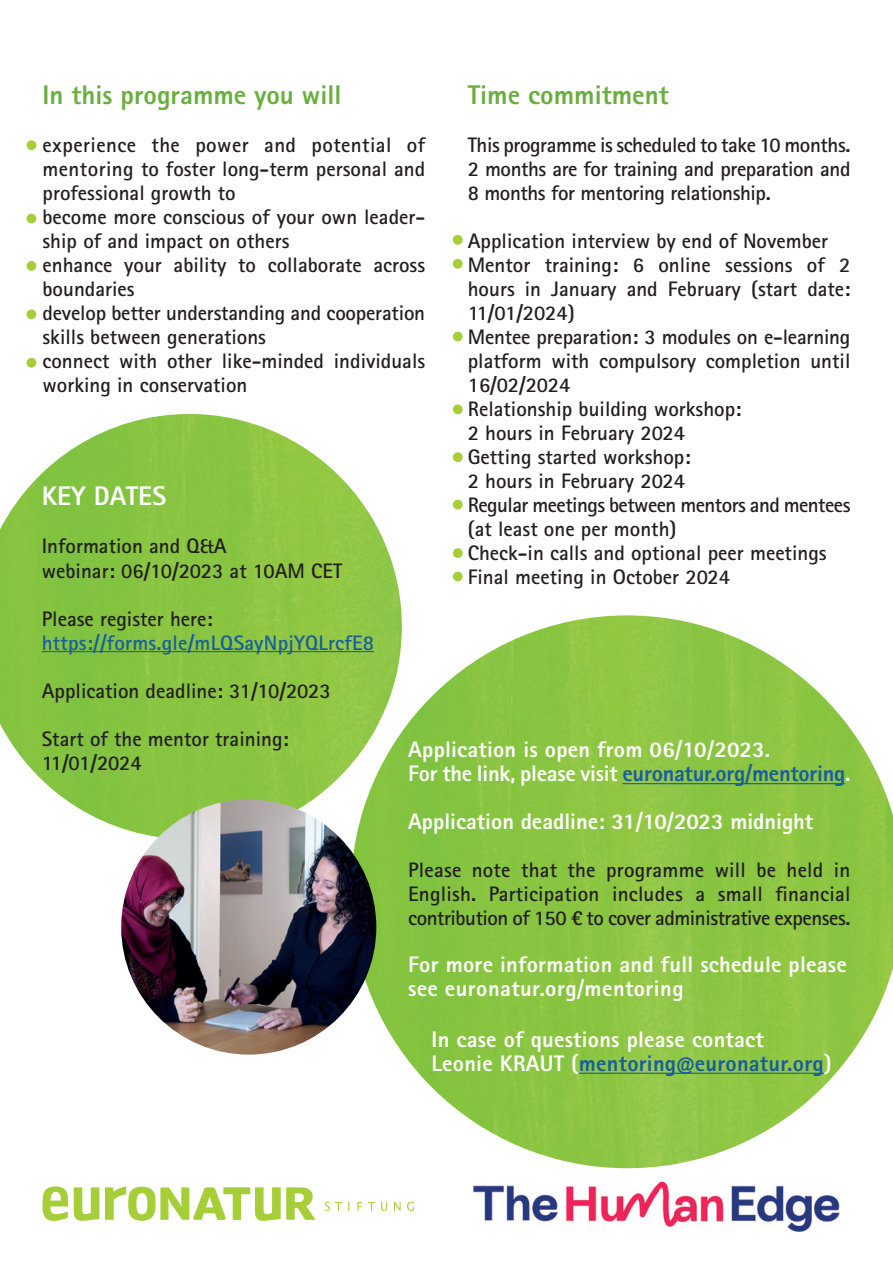
<style>
.page{position:relative;width:893px;height:1263px;background:#fff}
.page>*{position:absolute;margin:0;border:0;box-sizing:border-box;transform-origin:0 0}
.t1{font:800 27px "Rotis Sans Serif Pro";color:#69af3d}
.t2{font:800 27px "Rotis Sans Serif Pro";color:#fff}
.t3{font:800 22.5px/24px "Rotis Sans Serif Pro";letter-spacing:.01em;color:#fff}
.t4{font:800 22.5px/24px "Rotis Sans Serif Pro";letter-spacing:-.01em;color:#fff}
.t5{font:700 21px/24px "Rotis Sans Serif Pro";color:#231f20}
.t6{font:700 21px "Rotis Sans Serif Pro";letter-spacing:.01em;color:#175d9e}
.s1{color:#175d9e}
</style>
<div class="page">
<img style="left:351px;top:615px;width:542px;height:553px">
<hr style="left:622px;top:783px;width:223px;height:1px;background:#175d9e">
<img style="left:473px;top:1181px;width:367px;height:51px">
<svg style="left:43px;top:1186px;width:25px;height:35px"></svg>
<svg style="left:74px;top:1187px;width:25px;height:34px"></svg>
<svg style="left:105px;top:1186px;width:211px;height:35px"></svg>
<svg style="left:325px;top:1202px;width:89px;height:9px"></svg>
<img style="left:0;top:414px;width:402px;height:425px">
<hr style="left:42px;top:651px;width:332px;height:1px;background:#175d9e">
<div style="left:454px;top:236px;width:8px;height:8px;background:#a6ce39;border-radius:50%"></div>
<div style="left:453px;top:235px;width:10px;height:10px;border:2px solid #a6ce39;border-radius:50%"></div>
<div style="left:454px;top:260px;width:8px;height:8px;background:#a6ce39;border-radius:50%"></div>
<div style="left:453px;top:259px;width:10px;height:10px;border:2px solid #a6ce39;border-radius:50%"></div>
<div style="left:454px;top:332px;width:8px;height:9px;background:#a6ce39;border-radius:50%"></div>
<div style="left:453px;top:332px;width:10px;height:9px;border:2px solid #a6ce39;border-radius:50%"></div>
<div style="left:454px;top:405px;width:8px;height:8px;background:#a6ce39;border-radius:50%"></div>
<div style="left:453px;top:404px;width:10px;height:10px;border:2px solid #a6ce39;border-radius:50%"></div>
<div style="left:454px;top:453px;width:8px;height:8px;background:#a6ce39;border-radius:50%"></div>
<div style="left:453px;top:452px;width:10px;height:10px;border:2px solid #a6ce39;border-radius:50%"></div>
<div style="left:454px;top:500px;width:8px;height:9px;background:#a6ce39;border-radius:50%"></div>
<div style="left:453px;top:500px;width:10px;height:9px;border:2px solid #a6ce39;border-radius:50%"></div>
<div style="left:454px;top:549px;width:8px;height:8px;background:#a6ce39;border-radius:50%"></div>
<div style="left:453px;top:548px;width:10px;height:10px;border:2px solid #a6ce39;border-radius:50%"></div>
<div style="left:27px;top:141px;width:9px;height:8px;background:#a6ce39;border-radius:50%"></div>
<div style="left:27px;top:140px;width:9px;height:10px;border:2px solid #a6ce39;border-radius:50%"></div>
<div style="left:27px;top:214px;width:9px;height:9px;background:#a6ce39;border-radius:50%"></div>
<div style="left:27px;top:214px;width:9px;height:9px;border:2px solid #a6ce39;border-radius:50%"></div>
<div style="left:27px;top:262px;width:9px;height:8px;background:#a6ce39;border-radius:50%"></div>
<div style="left:27px;top:261px;width:9px;height:10px;border:2px solid #a6ce39;border-radius:50%"></div>
<div style="left:27px;top:310px;width:9px;height:8px;background:#a6ce39;border-radius:50%"></div>
<div style="left:27px;top:309px;width:9px;height:10px;border:2px solid #a6ce39;border-radius:50%"></div>
<div style="left:27px;top:359px;width:9px;height:8px;background:#a6ce39;border-radius:50%"></div>
<div style="left:27px;top:358px;width:9px;height:10px;border:2px solid #a6ce39;border-radius:50%"></div>
<hr style="left:579px;top:1073px;width:245px;height:1px;background:#175d9e">
<img style="left:121px;top:799px;width:255px;height:255px;border-radius:128px">
<div style="left:454px;top:572px;width:8px;height:9px;background:#a6ce39;border-radius:50%"></div>
<div style="left:453px;top:572px;width:10px;height:9px;border:2px solid #a6ce39;border-radius:50%"></div>
<p class="t1" style="left:43px;top:77px;width:300px">In this programme you will</p>
<p class="t5" style="left:43px;top:132px;width:384px">experience the power and potential of mentoring to foster long-term personal and professional growth to<br>become more conscious of your own leader&shy;ship of and impact on others<br>enhance your ability to collaborate across boundaries<br>develop better understanding and cooperation skills between generations<br>connect with other like-minded individuals working in conservation</p>
<p class="t1" style="left:468px;top:77px;width:202px">Time commitment</p>
<p class="t5" style="left:468px;top:132px;width:384px;text-align:justify">This programme is scheduled to take 10 months.<br>2 months are for training and preparation and 8 months for mentoring relationship.</p>
<p class="t5" style="left:468px;top:228px;width:384px">Application interview by end of November<br>Mentor training: 6 online sessions of 2 hours in January and February (start date:<br>11/01/2024)<br>Mentee preparation: 3 modules on e-learning platform with compulsory completion until<br>16/02/2024<br>Relationship building workshop:<br>2 hours in February 2024<br>Getting started workshop:<br>2 hours in February 2024<br>Regular meetings between mentors and mentees (at least one per month)<br>Check-in calls and optional peer meetings<br>Final meeting in October 2024</p>
<p class="t2" style="left:42px;top:479px;width:126px">KEY DATES</p>
<p class="t5" style="left:42px;top:534px;width:302px">Information and Q&amp;A<br>webinar: 06/10/2023 at 10AM CET</p>
<p class="t5" style="left:42px;top:606px;width:173px">Please register here:</p>
<p class="t6" style="left:42px;top:629px;width:334px">https://forms.gle/mLQSayNpjYQLrcfE8</p>
<p class="t5" style="left:42px;top:678px;width:290px">Application deadline: 31/10/2023</p>
<p class="t5" style="left:42px;top:726px;width:248px">Start of the mentor training:<br>11/01/2024</p>
<p class="t4" style="left:408px;top:737px;width:444px">Application is open from 06/10/2023.<br>For the link, please visit <span class="s1">euronatur.org/mentoring</span>.</p>
<p class="t3" style="left:408px;top:809px;width:406px">Application deadline: 31/10/2023 midnight</p>
<p class="t5" style="left:408px;top:858px;width:444px;text-align:justify">Please note that the programme will be held in English. Participation includes a small financial contribution of 150 € to cover administrative expenses.</p>
<p class="t3" style="left:408px;top:951px;width:440px">For more information and full schedule please see euronatur.org/mentoring</p>
<p class="t3" style="left:432px;top:1027px;width:401px">In case of questions please contact<br>Leonie KRAUT (<span class="s1">mentoring@euronatur.org</span>)</p>
</div>
